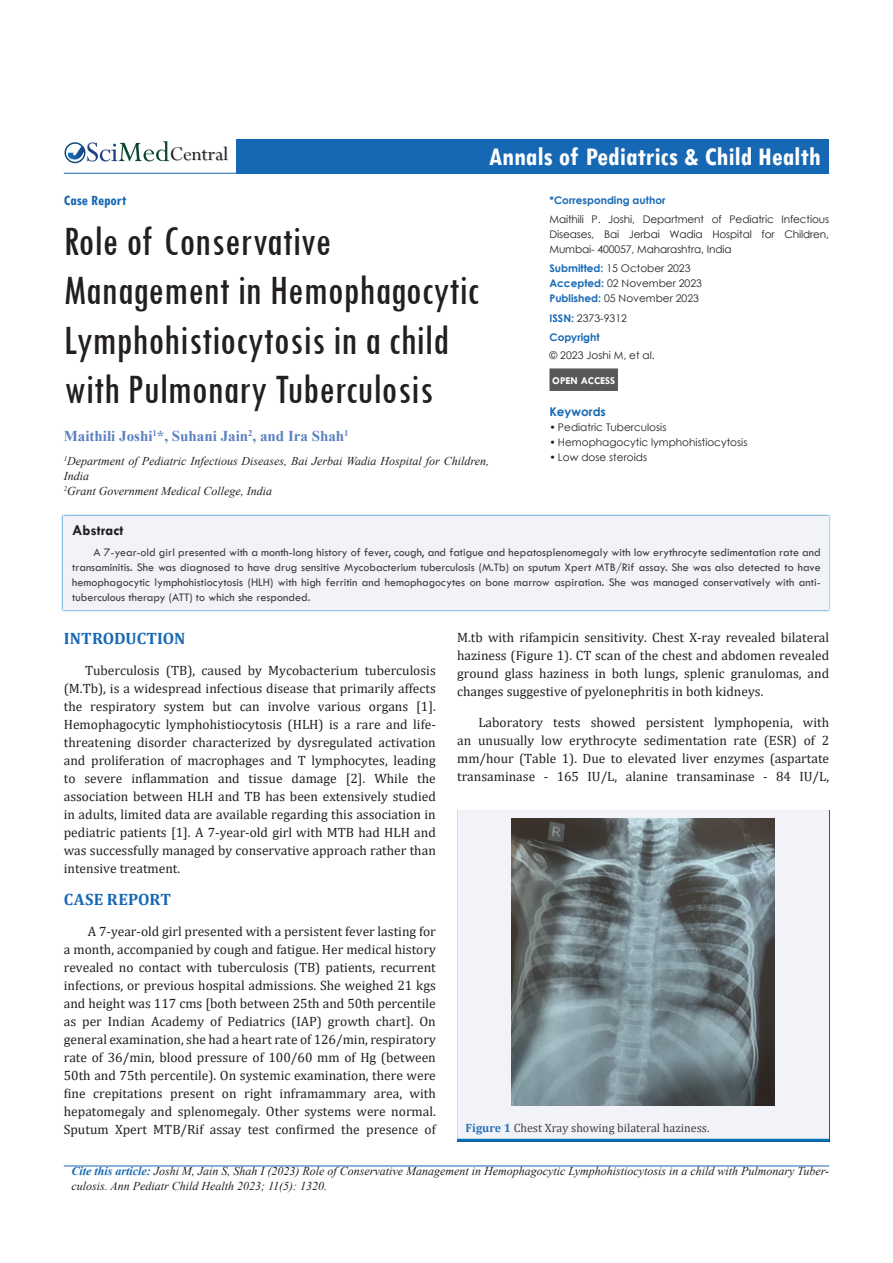
<style>
.page{position:relative;width:893px;height:1263px;background:#fff}
.page>*{position:absolute;margin:0;border:0;box-sizing:border-box;transform-origin:0 0}
.t1{font:condensed 43.5px/49.5px "Tw Cen";color:#231f20}
.t2{font:700 condensed 27px "Tw Cen";color:#fff}
.t3{font:21.45px "Perpetua";color:#211e1e}
.t4{font:700 16.5px "Cambria";letter-spacing:.01em;color:#1768b4}
.t5{font:700 15px "Times New Roman";color:#5b81c1}
.t6{font:700 condensed 15px "Tw Cen";color:#1768b4}
.t7{font:700 15px "Tw Cen";color:#231f20}
.t8{font:13.5px/18px "Cambria";color:#231f20;text-align:justify}
.t9{font:12px/15px "Tw Cen";color:#3e3e3f;text-align:justify}
.t10{font:italic 12px/15px "Times New Roman";color:#231f20}
.t11{font:12px "Cambria";color:#3e3e3f}
.t12{font:700 12px "Century Gothic";color:#1768b4}
.t13{font:10.5px/15px "Century Gothic";color:#231f20;text-align:justify}
.t14{font:700 10.5px "Century Gothic";color:#1768b4}
.t15{font:700 10.5px "Tw Cen";color:#fff}
.s1{font-weight:700;color:#1768b4}
.s2{font-weight:700;color:#2a71b8}
</style>
<div class="page">
<div style="left:236px;top:139px;width:593px;height:34px;background:#1768b4"></div>
<hr style="left:64px;top:173px;width:765px;height:1px;background:#1768b4">
<hr style="left:64px;top:1166px;width:765px;height:1px;background:#1768b4">
<img style="left:87px;top:146px;width:141px;height:16px">
<div style="left:65px;top:142px;width:20px;height:21px;border:1px solid #074d7c;border-radius:50%"></div>
<svg style="left:68px;top:141px;width:101px;height:20px"></svg>
<div style="left:549px;top:368px;width:69px;height:23px;background:#57585a"></div>
<svg style="left:61px;top:514px;width:769px;height:98px;fill:#ddecf6"></svg>
<div style="left:64px;top:516px;width:765px;height:94px;background:#f1f3f9"></div>
<div style="left:457px;top:810px;width:372px;height:329px;background:#f1f3f9"></div>
<hr style="left:457px;top:1139px;width:372px;height:3px;background:#0072bc">
<img style="left:512px;top:818px;width:263px;height:287px">
<h3 class="t3" style="left:170px;top:141px;width:60px">Central</h3>
<p class="t2" style="left:489px;top:140px;width:333px">Annals of Pediatrics &amp; Child Health</p>
<p class="t6" style="left:64px;top:192px;width:64px">Case Report</p>
<p class="t1" style="left:64px;top:215px;width:417px">Role of Conservative<br>Management in Hemophagocytic<br>Lymphohistiocytosis in a child with Pulmonary Tuberculosis</p>
<p class="t5" style="left:64px;top:426px;width:286px">Maithili Joshi<sup>1</sup>*, Suhani Jain<sup>2</sup>, and Ira Shah<sup>1</sup></p>
<p class="t10" style="left:64px;top:453px;width:427px"><sup>1</sup>Department of Pediatric Infectious Diseases, Bai Jerbai Wadia Hospital for Children,<br>India</p>
<p class="t10" style="left:64px;top:483px;width:210px"><sup>2</sup>Grant Government Medical College, India</p>
<p class="t14" style="left:549px;top:192px;width:117px">*Corresponding author</p>
<p class="t13" style="left:549px;top:212px;width:281px">Maithili P. Joshi, Department of Pediatric Infectious Diseases, Bai Jerbai Wadia Hospital for Children, Mumbai- 400057, Maharashtra, India</p>
<p class="t13" style="left:549px;top:261px;width:143px"><span class="s1">Submitted:</span> 15 October 2023</p>
<p class="t13" style="left:549px;top:276px;width:154px"><span class="s1">Accepted:</span> 02 November 2023</p>
<p class="t13" style="left:549px;top:291px;width:151px"><span class="s1">Published:</span> 05 November 2023</p>
<p class="t13" style="left:549px;top:310px;width:79px"><span class="s1">ISSN:</span> 2373-9312</p>
<p class="t14" style="left:549px;top:329px;width:52px">Copyright</p>
<p class="t13" style="left:549px;top:347px;width:107px">© 2023 Joshi M, et al.</p>
<p class="t15" style="left:552px;top:375px;width:64px">OPEN ACCESS</p>
<p class="t12" style="left:549px;top:402px;width:58px">Keywords</p>
<p class="t13" style="left:549px;top:419px;width:118px">• Pediatric Tuberculosis</p>
<p class="t13" style="left:549px;top:434px;width:199px">• Hemophagocytic lymphohistiocytosis</p>
<p class="t13" style="left:549px;top:449px;width:99px">• Low dose steroids</p>
<p class="t7" style="left:72px;top:521px;width:53px">Abstract</p>
<p class="t9" style="left:72px;top:545px;width:750px;text-indent:21px">A 7-year-old girl presented with a month-long history of fever, cough, and fatigue and hepatosplenomegaly with low erythrocyte sedimentation rate and transaminitis. She was diagnosed to have drug sensitive Mycobacterium tuberculosis (M.Tb) on sputum Xpert MTB/Rif assay. She was also detected to have hemophagocytic lymphohistiocytosis (HLH) with high ferritin and hemophagocytes on bone marrow aspiration. She was managed conservatively with anti&shy;tuberculous therapy (ATT) to which she responded.</p>
<p class="t4" style="left:64px;top:627px;width:123px">INTRODUCTION</p>
<p class="t8" style="left:64px;top:661px;width:374px;text-indent:21px">Tuberculosis (TB), caused by Mycobacterium tuberculosis (M.Tb), is a widespread infectious disease that primarily affects the respiratory system but can involve various organs [1].<br>Hemophagocytic lymphohistiocytosis (HLH) is a rare and life&shy;threatening disorder characterized by dysregulated activation and proliferation of macrophages and T lymphocytes, leading to severe inflammation and tissue damage [2]. While the association between HLH and TB has been extensively studied in adults, limited data are available regarding this association in pediatric patients [1]. A 7-year-old girl with MTB had HLH and was successfully managed by conservative approach rather than intensive treatment.</p>
<p class="t4" style="left:64px;top:888px;width:109px">CASE REPORT</p>
<p class="t8" style="left:64px;top:922px;width:374px;text-indent:24px">A 7-year-old girl presented with a persistent fever lasting for a month, accompanied by cough and fatigue. Her medical history revealed no contact with tuberculosis (TB) patients, recurrent infections, or previous hospital admissions. She weighed 21 kgs and height was 117 cms [both between 25th and 50th percentile as per Indian Academy of Pediatrics (IAP) growth chart]. On general examination, she had a heart rate of 126/min, respiratory rate of 36/min, blood pressure of 100/60 mm of Hg (between 50th and 75th percentile). On systemic examination, there were fine crepitations present on right inframammary area, with hepatomegaly and splenomegaly. Other systems were normal.<br>Sputum Xpert MTB/Rif assay test confirmed the presence of</p>
<p class="t8" style="left:457px;top:628px;width:374px">M.tb with rifampicin sensitivity. Chest X-ray revealed bilateral haziness (Figure 1). CT scan of the chest and abdomen revealed ground glass haziness in both lungs, splenic granulomas, and changes suggestive of pyelonephritis in both kidneys.</p>
<p class="t8" style="left:457px;top:713px;width:374px;text-indent:21px">Laboratory tests showed persistent lymphopenia, with an unusually low erythrocyte sedimentation rate (ESR) of 2 mm/hour (Table 1). Due to elevated liver enzymes (aspartate transaminase - 165 IU/L, alanine transaminase - 84 IU/L,</p>
<p class="t11" style="left:466px;top:1120px;width:245px"><span class="s2">Figure 1</span> Chest Xray showing bilateral haziness.</p>
<p class="t10" style="left:71px;top:1163px;width:759px"><span class="s1">Cite this article:</span> Joshi M, Jain S, Shah I (2023) Role of Conservative Management in Hemophagocytic Lymphohistiocytosis in a child with Pulmonary Tuber&shy;culosis. Ann Pediatr Child Health 2023; 11(5): 1320.</p>
</div>
